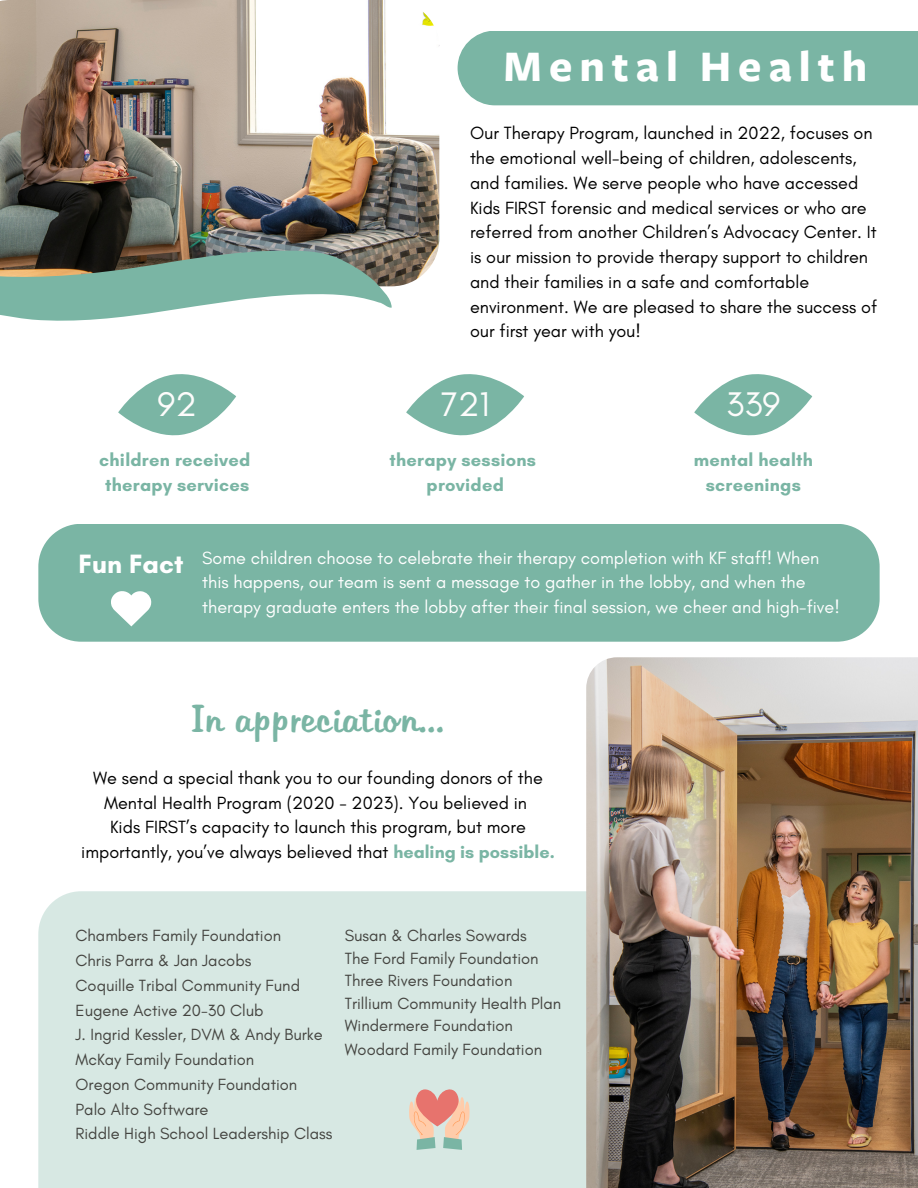
<style>
.page{position:relative;width:918px;height:1188px;background:#fff}
.page>*{position:absolute;margin:0;border:0;box-sizing:border-box;transform-origin:0 0}
.t1{font:700 45.3px "Freight Sans";letter-spacing:.155em;color:#fff}
.t2{font:37.5px "Martina";letter-spacing:.02em;color:#7ab5a4}
.t3{font:34.8px "Glacial Indifference";color:#fdfcfb}
.t4{font:700 27px "Glacial Indifference";color:#fff}
.t5{font:700 18.15px "Glacial Indifference";letter-spacing:.015em;color:#7ab5a4}
.t6{font:18px/24.8px "Glacial Indifference";color:#000;text-align:center}
.t7{font:18px/24.8px "Glacial Indifference";color:#fff}
.t8{font:16.5px "Glacial Indifference";color:#444440}
.s1{font-weight:700;color:#7ab5a4}
</style>
<div class="page">
<div style="left:38px;top:891px;width:548px;height:297px;background:#d7e8e3"></div>
<svg style="left:406px;top:374px;width:118px;height:62px"></svg>
<svg style="left:694px;top:374px;width:119px;height:62px"></svg>
<svg style="left:118px;top:374px;width:118px;height:62px"></svg>
<img style="left:0;top:0;width:439px;height:286px">
<img style="left:0;top:218px;width:395px;height:103px">
<img style="left:586px;top:657px;width:332px;height:531px">
<svg style="left:409px;top:1084px;width:61px;height:66px;background:#ddbbac"></svg>
<div style="left:38px;top:524px;width:842px;height:118px;background:#7ab5a4"></div>
<svg style="left:111px;top:591px;width:40px;height:35px"></svg>
<div style="left:458px;top:31px;width:460px;height:74px;background:#7ab5a4"></div>
<p class="t1" style="left:504px;top:45px;width:365px">Mental Health</p>
<p class="t3" style="left:158px;top:383px;width:41px">92</p>
<p class="t5" style="left:99px;top:448px;width:153px">children received</p>
<p class="t5" style="left:105px;top:473px;width:145px">therapy services</p>
<p class="t6" style="left:470px;top:121px;width:409px;text-align:left">Our Therapy Program, launched in 2022, focuses on the emotional well-being of children, adolescents, and families. We serve people who have accessed Kids FIRST forensic and medical services or who are referred from another Children’s Advocacy Center. It is our mission to provide therapy support to children and their families in a safe and comfortable environment. We are pleased to share the success of our first year with you!</p>
<p class="t3" style="left:441px;top:383px;width:50px">721</p>
<p class="t5" style="left:390px;top:448px;width:148px">therapy sessions</p>
<p class="t5" style="left:427px;top:473px;width:79px">provided</p>
<p class="t3" style="left:726px;top:383px;width:56px">339</p>
<p class="t5" style="left:694px;top:448px;width:121px">mental health</p>
<p class="t5" style="left:706px;top:473px;width:97px">screenings</p>
<p class="t4" style="left:79px;top:547px;width:107px">Fun Fact</p>
<p class="t7" style="left:202px;top:545px;width:639px">Some children choose to celebrate their therapy completion with KF staff! When this happens, our team is sent a message to gather in the lobby, and when the therapy graduate enters the lobby after their final session, we cheer and high-five!</p>
<p class="t2" style="left:192px;top:696px;width:253px">In appreciation...</p>
<p class="t6" style="left:93px;top:765px;width:451px">We send a special thank you to our founding donors of the<br>Mental Health Program (2020 - 2023). You believed in</p>
<p class="t6" style="left:81px;top:815px;width:475px">Kids FIRST’s capacity to launch this program, but more importantly, you’ve always believed that <span class="s1">healing is possible.</span></p>
<p class="t8" style="left:76px;top:926px;width:207px">Chambers Family Foundation</p>
<p class="t8" style="left:76px;top:950px;width:177px">Chris Parra &amp; Jan Jacobs</p>
<p class="t8" style="left:76px;top:975px;width:226px">Coquille Tribal Community Fund</p>
<p class="t8" style="left:76px;top:1000px;width:190px">Eugene Active 20-30 Club</p>
<p class="t8" style="left:76px;top:1025px;width:249px">J. Ingrid Kessler, DVM &amp; Andy Burke</p>
<p class="t8" style="left:76px;top:1049px;width:180px">McKay Family Foundation</p>
<p class="t8" style="left:76px;top:1074px;width:223px">Oregon Community Foundation</p>
<p class="t8" style="left:76px;top:1099px;width:135px">Palo Alto Software</p>
<p class="t8" style="left:76px;top:1124px;width:258px">Riddle High School Leadership Class</p>
<p class="t8" style="left:345px;top:925px;width:184px">Susan &amp; Charles Sowards</p>
<p class="t8" style="left:345px;top:948px;width:195px">The Ford Family Foundation</p>
<p class="t8" style="left:345px;top:970px;width:169px">Three Rivers Foundation</p>
<p class="t8" style="left:345px;top:993px;width:218px">Trillium Community Health Plan</p>
<p class="t8" style="left:345px;top:1015px;width:170px">Windermere Foundation</p>
<p class="t8" style="left:345px;top:1039px;width:199px">Woodard Family Foundation</p>
</div>
